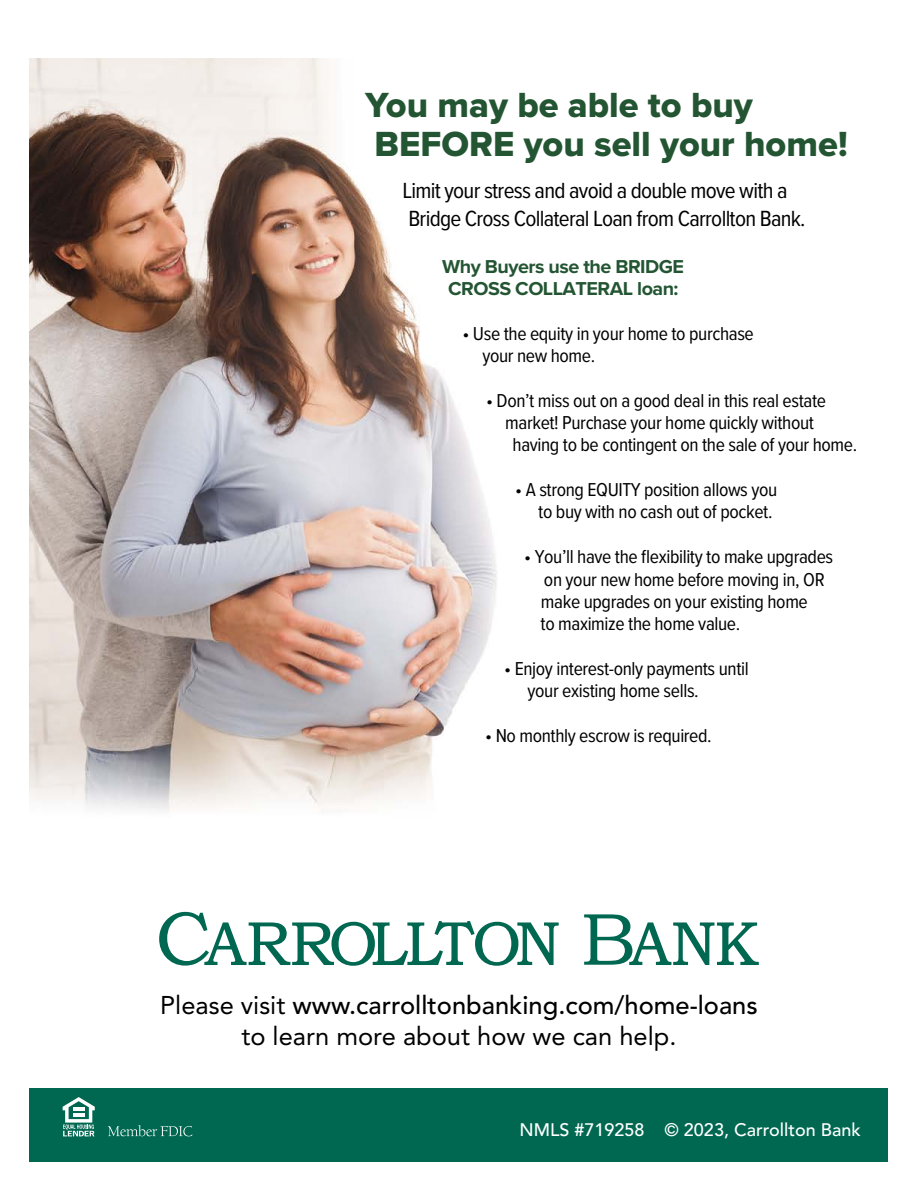
<style>
.page{position:relative;width:918px;height:1188px;background:#fff}
.page>*{position:absolute;margin:0;border:0;box-sizing:border-box;transform-origin:0 0}
.t1{font:36.15px/39.6px "Proxima Nova Extrabld";color:#245533}
.t2{font:25.5px/30.6px "Avenir LT Std";color:#000;text-align:center}
.t3{font:22.8px/27.9px "Proxima Nova Cond";letter-spacing:-.03em;color:#000}
.t4{font:19.35px/22.4px "Proxima Nova Cond";letter-spacing:-.02em;color:#000}
.t5{font:700 19.35px/22.4px "Proxima Nova";letter-spacing:-.025em;color:#245533;text-align:center}
.t6{font:500 18px "Avenir LT Std";color:#fff}
.s1{font-weight:500}
</style>
<div class="page">
<div style="left:30px;top:1088px;width:858px;height:73px;background:#006851"></div>
<svg style="left:63px;top:1097px;width:32px;height:39px"></svg>
<svg style="left:108px;top:1125px;width:84px;height:11px"></svg>
<svg style="left:159px;top:912px;width:400px;height:54px"></svg>
<svg style="left:584px;top:914px;width:175px;height:51px"></svg>
<img style="left:30px;top:58px;width:468px;height:754px">
<h1 class="t1" style="left:365px;top:84px;width:484px">You may be able to buy<br>BEFORE you sell your home!</h1>
<p class="t3" style="left:402px;top:176px;width:405px">Limit your stress and avoid a double move with a<br>Bridge Cross Collateral Loan from Carrollton Bank.</p>
<p class="t5" style="left:442px;top:256px;width:243px">Why Buyers use the BRIDGE<br>CROSS COLLATERAL loan:</p>
<p class="t4" style="left:482px;top:321px;width:273px;text-indent:-20px">• Use the equity in your home to purchase your new home.</p>
<p class="t4" style="left:486px;top:388px;width:342px">• Don’t miss out on a good deal in this real estate</p>
<p class="t4" style="left:505px;top:411px;width:310px">market! Purchase your home quickly without</p>
<p class="t4" style="left:513px;top:433px;width:346px">having to be contingent on the sale of your home.</p>
<p class="t4" style="left:515px;top:478px;width:264px;text-align:right">• A strong EQUITY position allows you to buy with no cash out of pocket.</p>
<p class="t4" style="left:541px;top:545px;width:294px;text-indent:-16px">• You’ll have the flexibility to make upgrades on your new home before moving in, OR make upgrades on your existing home<br>to maximize the home value.</p>
<p class="t4" style="left:528px;top:657px;width:223px;text-indent:-23px">• Enjoy interest-only payments until your existing home sells.</p>
<p class="t4" style="left:485px;top:724px;width:228px">• No monthly escrow is required.</p>
<h1 class="t2" style="left:160px;top:991px;width:599px">Please visit <span class="s1">www.carrolltonbanking.com/home-loans </span>to learn more about how we can help.</h1>
<p class="t6" style="left:520px;top:1120px;width:343px">NMLS #719258 © 2023, Carrollton Bank</p>
</div>
